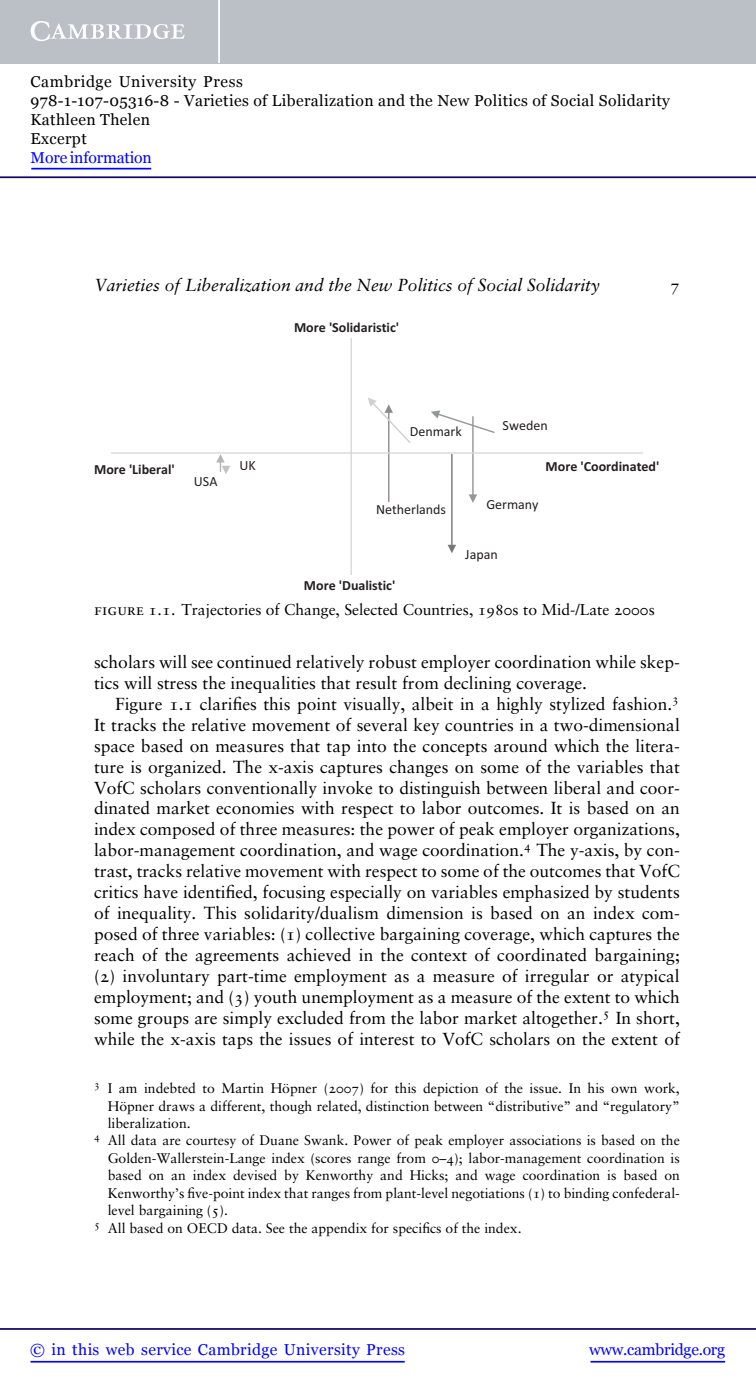
<style>
.page{position:relative;width:756px;height:1388px;background:#fff}
.page>*{position:absolute;margin:0;border:0;box-sizing:border-box;transform-origin:0 0}
.t1{font:17.5px/21px "Sabon";color:#000}
.t2{font:17.5px "Sabon Italic Os F";color:#000}
.t3{font:16.62px "Sabon Roman SC";color:#000}
.t4{font:15.75px/18.9px "Georgia";letter-spacing:.025em;color:#000}
.t5{font:15.75px "Sabon";color:#000}
.t6{font:15.75px "Georgia";letter-spacing:.025em;color:#00f}
.t7{font:15.75px "Georgia";letter-spacing:-.015em;color:#00f}
.t8{font:15.75px "Georgia";letter-spacing:-.01em;color:#00f}
.t9{font:14px/17.2px "Sabon";color:#000}
.t10{font:700 14px "Calibri";color:#231f20}
.t11{font:14px "Calibri";color:#231f20}
.s1{font-family:"Sabon Roman SC"}
</style>
<div class="page">
<svg style="left:111px;top:339px;width:531px;height:235px"></svg>
<svg style="left:216px;top:454px;width:14px;height:20px"></svg>
<hr style="left:591px;top:1361px;width:134px;height:1px;background:#00f">
<hr style="left:0;top:1328px;width:756px;height:2px;background:#150666">
<hr style="left:31px;top:1361px;width:374px;height:1px;background:#00f">
<div style="left:0;top:0;width:756px;height:63px;background:#bac0c6"></div>
<svg style="left:31px;top:21px;width:154px;height:20px"></svg>
<hr style="left:218px;top:0;width:2px;height:63px;background:#fff">
<hr style="left:0;top:176px;width:756px;height:2px;background:#150666">
<hr style="left:31px;top:168px;width:120px;height:1px;background:#00f">
<p class="t4" style="left:31px;top:72px;width:641px">Cambridge University Press<br>978-1-107-05316-8 - Varieties of Liberalization and the New Politics of Social Solidarity Kathleen Thelen<br>Excerpt</p>
<p class="t8" style="left:31px;top:148px;width:123px">More information</p>
<p class="t2" style="left:94px;top:277px;width:507px">Varieties of Liberalization and the New Politics of Social Solidarity</p>
<p class="t3" style="left:670px;top:278px;width:11px">7</p>
<p class="t10" style="left:294px;top:319px;width:107px">More 'Solidaristic'</p>
<p class="t11" style="left:410px;top:423px;width:54px">Denmark</p>
<p class="t11" style="left:503px;top:417px;width:47px">Sweden</p>
<p class="t10" style="left:94px;top:461px;width:82px">More 'Liberal'</p>
<p class="t11" style="left:240px;top:457px;width:18px">UK</p>
<p class="t10" style="left:546px;top:458px;width:115px">More 'Coordinated'</p>
<p class="t11" style="left:194px;top:473px;width:25px">USA</p>
<p class="t11" style="left:376px;top:501px;width:71px">Netherlands</p>
<p class="t11" style="left:486px;top:495px;width:54px">Germany</p>
<p class="t11" style="left:465px;top:546px;width:34px">Japan</p>
<p class="t10" style="left:304px;top:577px;width:93px">More 'Dualistic'</p>
<p class="t5" style="left:94px;top:603px;width:562px"><span class="s1">figure 1.1.</span> Trajectories of Change, Selected Countries, <span class="s1">1980</span>s to Mid-/Late <span class="s1">2000</span>s</p>
<p class="t1" style="left:94px;top:653px;width:587px">scholars will see continued relatively robust employer coordination while skep&shy;tics will stress the inequalities that result from declining coverage.</p>
<p class="t1" style="left:94px;top:695px;width:587px;text-align:justify;text-indent:21px">Figure <span class="s1">1</span>.<span class="s1">1</span> clarifies this point visually, albeit in a highly stylized fashion.<sup>3<br></sup>It tracks the relative movement of several key countries in a two-dimensional space based on measures that tap into the concepts around which the litera&shy;ture is organized. The x-axis captures changes on some of the variables that VofC scholars conventionally invoke to distinguish between liberal and coor&shy;dinated market economies with respect to labor outcomes. It is based on an index composed of three measures: the power of peak employer organizations, labor-management coordination, and wage coordination.<sup>4</sup> The y-axis, by con&shy;trast, tracks relative movement with respect to some of the outcomes that VofC critics have identified, focusing especially on variables emphasized by students of inequality. This solidarity/dualism dimension is based on an index com&shy;posed of three variables: (<span class="s1">1</span>) collective bargaining coverage, which captures the reach of the agreements achieved in the context of coordinated bargaining; (<span class="s1">2</span>) involuntary part-time employment as a measure of irregular or atypical employment; and (<span class="s1">3</span>) youth unemployment as a measure of the extent to which some groups are simply excluded from the labor market altogether.<sup>5</sup> In short, while the x-axis taps the issues of interest to VofC scholars on the extent of</p>
<p class="t9" style="left:94px;top:1081px;width:587px"><sup>3</sup> I am indebted to Martin Hopner (<span class="s1">2007</span>) for this depiction of the issue. In his own work,</p>
<p class="t9" style="left:108px;top:1081px;width:574px;text-indent:176px">¨<br>Hopner draws a different, though related, distinction between “distributive” and “regulatory”</p>
<p class="t9" style="left:121px;top:1098px;width:5px">¨</p>
<p class="t9" style="left:108px;top:1116px;width:84px">liberalization.</p>
<p class="t9" style="left:94px;top:1133px;width:587px"><sup>4</sup> All data are courtesy of Duane Swank. Power of peak employer associations is based on the</p>
<p class="t9" style="left:108px;top:1150px;width:574px">Golden-Wallerstein-Lange index (scores range from <span class="s1">0</span>–<span class="s1">4</span>); labor-management coordination is</p>
<p class="t9" style="left:108px;top:1168px;width:574px">based on an index devised by Kenworthy and Hicks; and wage coordination is based on</p>
<p class="t9" style="left:108px;top:1185px;width:574px">Kenworthy’s five-point index that ranges from plant-level negotiations (<span class="s1">1</span>) to binding confederal-</p>
<p class="t9" style="left:108px;top:1203px;width:122px">level bargaining (<span class="s1">5</span>).</p>
<p class="t9" style="left:94px;top:1220px;width:429px"><sup>5</sup> All based on OECD data. See the appendix for specifics of the index.</p>
<p class="t6" style="left:30px;top:1340px;width:376px">© in this web service Cambridge University Press</p>
<p class="t7" style="left:589px;top:1340px;width:137px">www.cambridge.org</p>
</div>
